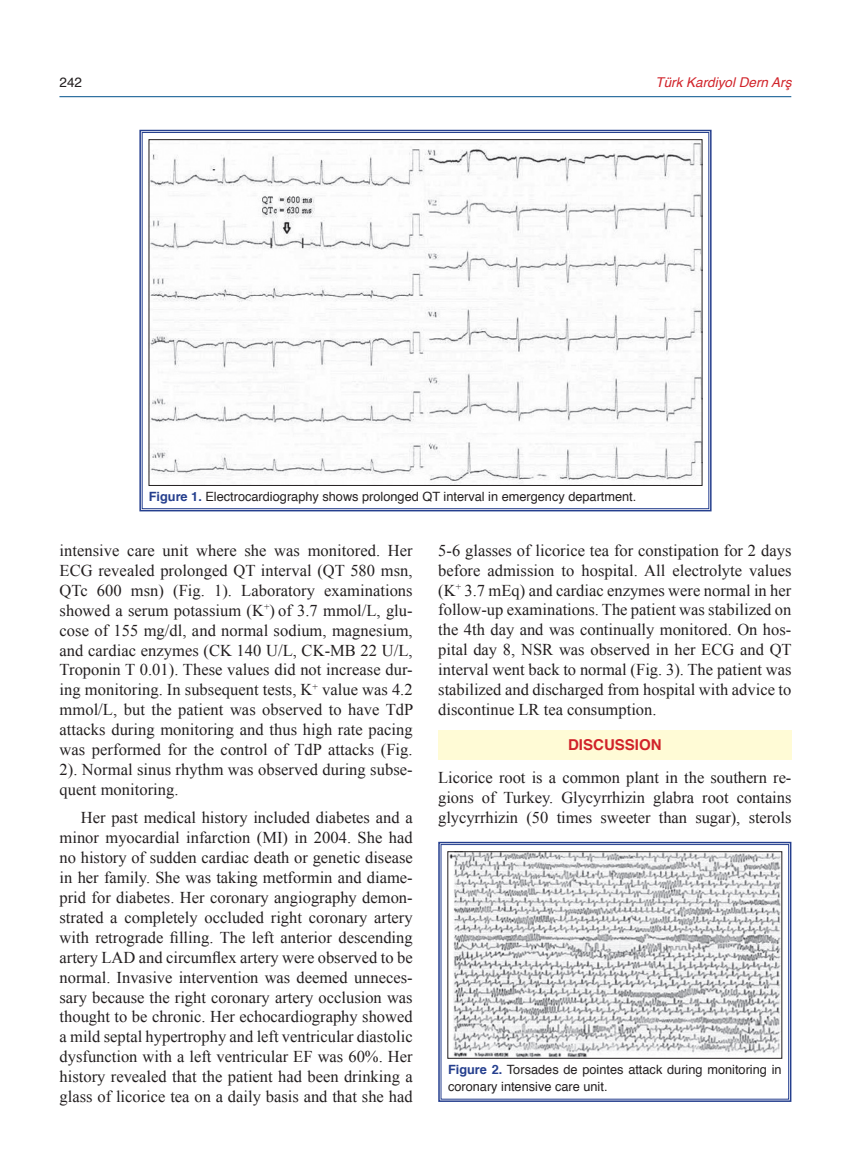
<style>
.page{position:relative;width:851px;height:1170px;background:#fff}
.page>*{position:absolute;margin:0;border:0;box-sizing:border-box;transform-origin:0 0}
.t1{font:16.5px/20px "Times New Roman";color:#231f20;text-align:justify}
.t2{font:700 15px "Helvetica";color:#d1232a}
.t3{font:italic 13.5px "Helvetica";color:#d1232a}
.t4{font:13.5px "Helvetica";color:#231f20}
.t5{font:12.75px/16.5px "Helvetica";color:#231f20}
.s1{font-weight:700;color:#253f8e}
</style>
<div class="page">
<div style="left:438px;top:730px;width:353px;height:29px;background:#fffbd6"></div>
<hr style="left:59px;top:96px;width:732px;height:1px;background:#01508b">
<svg style="left:139px;top:129px;width:573px;height:383px"></svg>
<img style="left:151px;top:141px;width:549px;height:342px">
<svg style="left:438px;top:841px;width:354px;height:261px"></svg>
<img style="left:449px;top:853px;width:331px;height:203px">
<div style="left:447px;top:851px;width:335px;height:207px;border:1px solid #231f20"></div>
<p class="t4" style="left:60px;top:73px;width:24px">242</p>
<p class="t3" style="left:655px;top:71px;width:137px">Türk Kardiyol Dern Arş</p>
<p class="t5" style="left:149px;top:489px;width:489px"><span class="s1">Figure 1.</span> Electrocardiography shows prolonged QT interval in emergency department.</p>
<p class="t1" style="left:60px;top:540px;width:355px">intensive care unit where she was monitored. Her ECG revealed prolonged QT interval (QT 580 msn, QTc 600 msn) (Fig. 1). Laboratory examinations showed a serum potassium (K<sup>+</sup>) of 3.7 mmol/L, glu&shy;cose of 155 mg/dl, and normal sodium, magnesium, and cardiac enzymes (CK 140 U/L, CK-MB 22 U/L, Troponin T 0.01). These values did not increase dur&shy;ing monitoring. In subsequent tests, K<sup>+</sup> value was 4.2 mmol/L, but the patient was observed to have TdP attacks during monitoring and thus high rate pacing was performed for the control of TdP attacks (Fig.<br>2). Normal sinus rhythm was observed during subse&shy;quent monitoring.</p>
<p class="t1" style="left:60px;top:807px;width:354px;text-indent:21px">Her past medical history included diabetes and a minor myocardial infarction (MI) in 2004. She had no history of sudden cardiac death or genetic disease in her family. She was taking metformin and diame&shy;prid for diabetes. Her coronary angiography demon&shy;strated a completely occluded right coronary artery with retrograde filling. The left anterior descending artery LAD and circumflex artery were observed to be normal. Invasive intervention was deemed unneces&shy;sary because the right coronary artery occlusion was thought to be chronic. Her echocardiography showed a mild septal hypertrophy and left ventricular diastolic dysfunction with a left ventricular EF was 60%. Her history revealed that the patient had been drinking a glass of licorice tea on a daily basis and that she had</p>
<p class="t1" style="left:438px;top:540px;width:355px">5-6 glasses of licorice tea for constipation for 2 days before admission to hospital. All electrolyte values (K<sup>+</sup> 3.7 mEq) and cardiac enzymes were normal in her follow-up examinations. The patient was stabilized on the 4th day and was continually monitored. On hos&shy;pital day 8, NSR was observed in her ECG and QT interval went back to normal (Fig. 3). The patient was stabilized and discharged from hospital with advice to discontinue LR tea consumption.</p>
<p class="t2" style="left:568px;top:734px;width:95px">DISCUSSION</p>
<p class="t1" style="left:438px;top:767px;width:354px">Licorice root is a common plant in the southern re&shy;gions of Turkey. Glycyrrhizin glabra root contains glycyrrhizin (50 times sweeter than sugar), sterols</p>
<p class="t5" style="left:448px;top:1062px;width:335px"><span class="s1">Figure 2.</span> Torsades de pointes attack during monitoring in coronary intensive care unit.</p>
</div>
